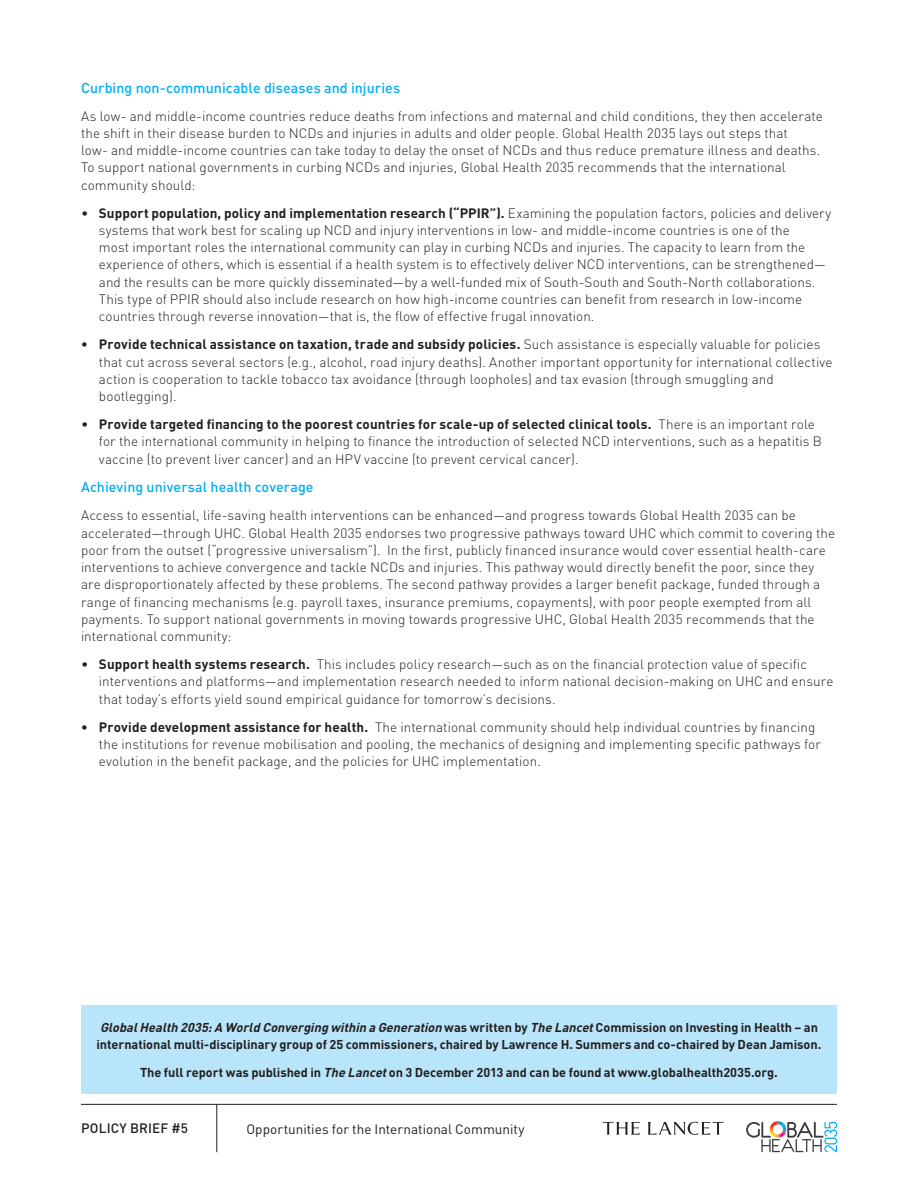
<style>
.page{position:relative;width:918px;height:1188px;background:#fff}
.page>*{position:absolute;margin:0;border:0;box-sizing:border-box;transform-origin:0 0}
.t1{font:500 14.25px "DIN";letter-spacing:.005em;color:#00aeef}
.t2{font:300 13.5px/17.2px "DIN";letter-spacing:.005em;color:#231f20}
.t3{font:13.5px "DIN";color:#231f20}
.t4{font:500 13.5px "DIN";letter-spacing:.01em;color:#231f20}
.t5{font:700 12.75px/17.2px "DIN";letter-spacing:-.005em;color:#231f20}
.s1{font-weight:700}
.s2{font-style:italic}
</style>
<div class="page">
<svg style="left:746px;top:1121px;width:91px;height:31px"></svg>
<hr style="left:81px;top:1104px;width:756px;height:1px;background:#231f20">
<hr style="left:216px;top:1104px;width:1px;height:48px;background:#231f20">
<svg style="left:603px;top:1122px;width:37px;height:13px"></svg>
<svg style="left:648px;top:1122px;width:76px;height:13px"></svg>
<div style="left:81px;top:1005px;width:756px;height:89px;background:#b9e5fa"></div>
<p class="t1" style="left:81px;top:78px;width:321px">Curbing non-communicable diseases and injuries</p>
<p class="t2" style="left:81px;top:107px;width:743px">As low- and middle-income countries reduce deaths from infections and maternal and child conditions, they then accelerate the shift in their disease burden to NCDs and injuries in adults and older people. Global Health 2035 lays out steps that<br>low- and middle-income countries can take today to delay the onset of NCDs and thus reduce premature illness and deaths.<br>To support national governments in curbing NCDs and injuries, Global Health 2035 recommends that the international community should:</p>
<p class="t2" style="left:99px;top:204px;width:734px;text-indent:-18px">• <span class="s1">Support population, policy and implementation research (“PPI R”).</span> Examining the population factors, policies and delivery systems that work best for scaling up NCD and injury interventions in low- and middle-income countries is one of the<br>most important roles the international community can play in curbing NCDs and injuries. The capacity to learn from the experience of others, which is essential if a health system is to effectively deliver NCD interventions, can be strengthened— and the results can be more quickly disseminated—by a well-funded mix of South-South and South-North collaborations.<br>This type of PPIR should also include research on how high-income countries can benefit from research in low-income countries through reverse innovation—that is, the flow of effective frugal innovation.</p>
<p class="t2" style="left:99px;top:335px;width:735px;text-indent:-18px">• <span class="s1">Provide technical assistance on taxation, trade and subsidy policies.</span> Such assistance is especially valuable for policies that cut across several sectors (e.g., alcohol, road injury deaths). Another important opportunity for international collective action is cooperation to tackle tobacco tax avoidance (through loopholes) and tax evasion (through smuggling and bootlegging).</p>
<p class="t2" style="left:99px;top:415px;width:724px;text-indent:-18px">• <span class="s1">Provide targeted financing to the poorest countries for scale-up of selected clinical tools.</span> There is an important role for the international community in helping to finance the introduction of selected NCD interventions, such as a hepatitis B vaccine (to prevent liver cancer) and an HPV vaccine (to prevent cervical cancer).</p>
<p class="t1" style="left:81px;top:478px;width:234px">Achieving universal health coverage</p>
<p class="t2" style="left:81px;top:506px;width:756px">Access to essential, life-saving health interventions can be enhanced—and progress towards Global Health 2035 can be accelerated—through UHC. Global Health 2035 endorses two progressive pathways toward UHC which commit to covering the poor from the outset (“progressive universalism”). In the first, publicly financed insurance would cover essential health-care interventions to achieve convergence and tackle NCDs and injuries. This pathway would directly benefit the poor, since they are disproportionately affected by these problems. The second pathway provides a larger benefit package, funded through a range of financing mechanisms (e.g. payroll taxes, insurance premiums, copayments), with poor people exempted from all payments. To support national governments in moving towards progressive UHC, Global Health 2035 recommends that the international community:</p>
<p class="t2" style="left:99px;top:655px;width:736px;text-indent:-18px">• <span class="s1">Support health systems research.</span> This includes policy research—such as on the financial protection value of specific interventions and platforms—and implementation research needed to inform national decision-making on UHC and ensure that today’s efforts yield sound empirical guidance for tomorrow’s decisions.</p>
<p class="t2" style="left:99px;top:718px;width:723px;text-indent:-18px">• <span class="s1">Provide development assistance for health.</span> The international community should help individual countries by financing the institutions for revenue mobilisation and pooling, the mechanics of designing and implementing specific pathways for evolution in the benefit package, and the policies for UHC implementation.</p>
<p class="t5" style="left:96px;top:1018px;width:726px"><span class="s2">GlobalHealth 2035:A World Convergingwithin aGeneration</span> w a s w r i t t e n b y <span class="s2">TheLancet</span>C o m m i s s i o n o n I n v e s t i n g i n H e a l t h – a n international multi-disciplinary group of 25 commissioners, chaired by Lawrence H. Summers and co-chaired by Dean Jamison.</p>
<p class="t5" style="left:140px;top:1064px;width:639px">The full report was published in <span class="s2">TheLancet</span>on 3 December 2013 and can be found at www.globalhealth2035.org.</p>
<p class="t4" style="left:81px;top:1119px;width:109px">POLICY BRIEF #5</p>
<p class="t3" style="left:246px;top:1121px;width:280px">Opportunities for the International Community</p>
</div>
